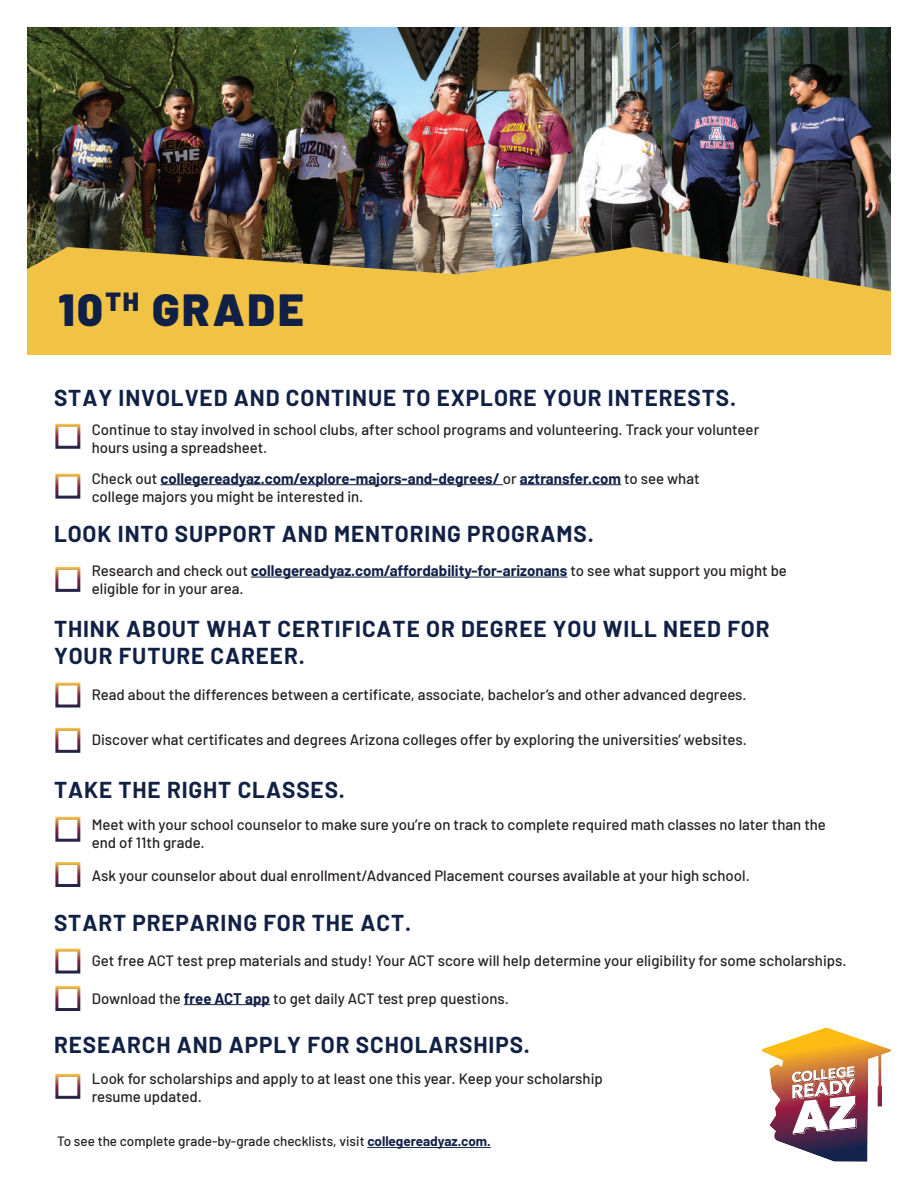
<style>
.page{position:relative;width:918px;height:1188px;background:#fff}
.page>*{position:absolute;margin:0;border:0;box-sizing:border-box;transform-origin:0 0}
.t1{font:900 45px "Barlow";letter-spacing:.06em;color:#112046}
.t2{font:700 22.5px/27px "Barlow";letter-spacing:.04em;color:#112146}
.t3{font:500 15px/18px "Barlow";color:#231f20}
.t4{font:700 15px/18px "Barlow";color:#112046}
.t5{font:500 13.5px "Barlow";color:#231f20}
.s1{font-weight:500;color:#231f20}
.s2{font-weight:700;color:#112046}
</style>
<div class="page">
<hr style="left:251px;top:577px;width:316px;height:1px;background:#112046">
<hr style="left:184px;top:1004px;width:86px;height:1px;background:#112046">
<hr style="left:160px;top:484px;width:343px;height:1px;background:#112046">
<hr style="left:520px;top:484px;width:101px;height:1px;background:#112046">
<img style="left:27px;top:27px;width:864px;height:220px">
<svg style="left:27px;top:247px;width:864px;height:108px;background:#dcb347"></svg>
<div style="left:55px;top:424px;width:25px;height:25px;border:3px solid #fff"></div>
<div style="left:55px;top:567px;width:25px;height:25px;border:3px solid #fff"></div>
<div style="left:55px;top:728px;width:25px;height:25px;border:3px solid #fff"></div>
<div style="left:55px;top:862px;width:25px;height:25px;border:3px solid #fff"></div>
<div style="left:55px;top:986px;width:25px;height:25px;border:3px solid #fff"></div>
<div style="left:55px;top:1074px;width:25px;height:25px;border:3px solid #fff"></div>
<svg style="left:761px;top:1028px;width:130px;height:134px"></svg>
<hr style="left:367px;top:1147px;width:124px;height:1px;background:#112046">
<h1 class="t1" style="left:58px;top:284px;width:247px">10<sup>TH</sup> GRADE</h1>
<h2 class="t2" style="left:54px;top:386px;width:684px">STAY INVOLVED AND CONTINUE TO EXPLORE YOUR INTERESTS.</h2>
<p class="t3" style="left:92px;top:422px;width:669px">Continue to stay involved in school clubs, after school programs and volunteering. Track your volunteer hours using a spreadsheet.</p>
<p class="t4" style="left:92px;top:471px;width:609px"><span class="s1">Check out</span> collegereadyaz.com/explore-majors-and-degrees/ <span class="s1">or</span> aztransfer.com <span class="s1">to see what college majors you might be interested in.</span></p>
<h2 class="t2" style="left:54px;top:523px;width:541px">LOOK INTO SUPPORT AND MENTORING PROGRAMS.</h2>
<p class="t3" style="left:92px;top:563px;width:697px">Research and check out <span class="s2">collegereadyaz.com/affordability-for-arizonans</span> to see what support you might be eligible for in your area.</p>
<h2 class="t2" style="left:54px;top:618px;width:717px">THINK ABOUT WHAT CERTIFICATE OR DEGREE YOU WILL NEED FOR<br>YOUR FUTURE CAREER.</h2>
<p class="t3" style="left:92px;top:684px;width:656px">Read about the differences between a certificate, associate, bachelor’s and other advanced degrees.</p>
<p class="t3" style="left:92px;top:730px;width:657px">Discover what certificates and degrees Arizona colleges offer by exploring the universities’ websites.</p>
<h2 class="t2" style="left:54px;top:778px;width:293px">TAKE THE RIGHT CLASSES.</h2>
<p class="t3" style="left:92px;top:815px;width:736px">Meet with your school counselor to make sure you’re on track to complete required math classes no later than the end of 11th grade.</p>
<p class="t3" style="left:92px;top:865px;width:660px">Ask your counselor about dual enrollment/Advanced Placement courses available at your high school.</p>
<h2 class="t2" style="left:54px;top:911px;width:359px">START PREPARING FOR THE ACT.</h2>
<p class="t3" style="left:92px;top:951px;width:756px">Get free ACT test prep materials and study! Your ACT score will help determine your eligibility for some scholarships.</p>
<p class="t3" style="left:92px;top:991px;width:419px">Download the <span class="s2">free ACT app</span> to get daily ACT test prep questions.</p>
<h2 class="t2" style="left:54px;top:1034px;width:478px">RESEARCH AND APPLY FOR SCHOLARSHIPS.</h2>
<p class="t3" style="left:92px;top:1072px;width:513px">Look for scholarships and apply to at least one this year. Keep your scholarship resume updated.</p>
<p class="t5" style="left:57px;top:1137px;width:435px">To see the complete grade-by-grade checklists, visit <span class="s2">collegereadyaz.com.</span></p>
</div>
